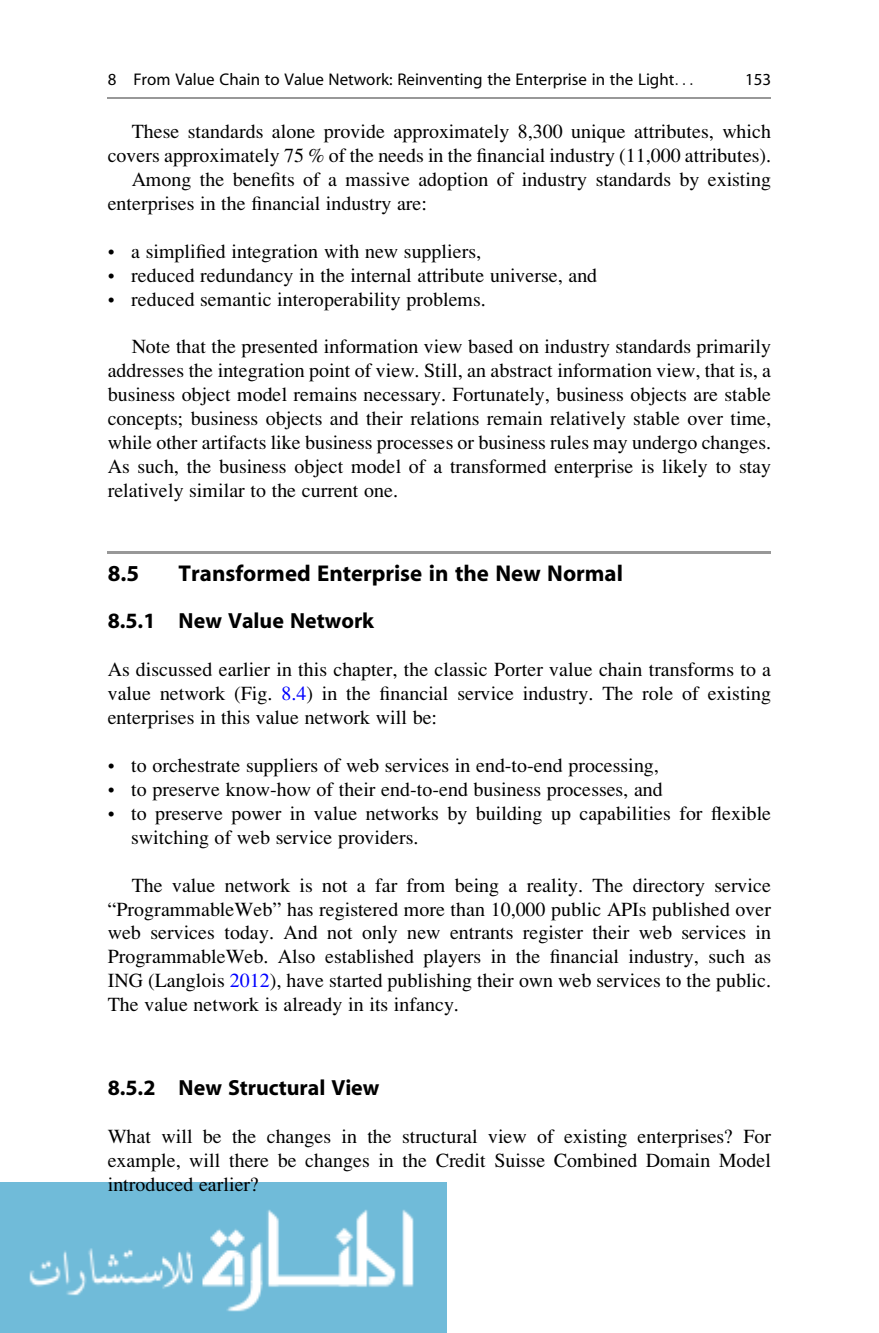
<style>
.page{position:relative;width:879px;height:1333px;background:#fff}
.page>*{position:absolute;margin:0;border:0;box-sizing:border-box;transform-origin:0 0}
.t1{font:23px "Mqwnrb Jtmpvd Vvvnfb Adv P4 A07 FF";color:#000}
.t2{font:22px "Mqwnrb Jtmpvd Vvvnfb Adv P4 A07 FF";color:#000}
.t3{font:20px/24px "Rcqypt Ygkfkn Fkplxn Adv P6975";color:#000;text-align:justify}
.t4{font:17px "Gdjbcv Sjdlfc Cssbnq Adv P49 E930";color:#000}
.s1{font-family:"Mxrlll Klwyqk Kplmyl Adv P4 C4 E59"}
.s2{color:#00f}
</style>
<div class="page">
<img style="left:0;top:1182px;width:446px;height:150px">
<hr style="left:108px;top:551px;width:663px;height:2px;background:#989898">
<hr style="left:108px;top:96px;width:663px;height:2px;background:#989898">
<p class="t4" style="left:108px;top:69px;width:587px">8 From Value Chain to Value Network: Reinventing the Enterprise in the Light<span class="s1">. . .</span></p>
<p class="t4" style="left:745px;top:69px;width:27px">153</p>
<p class="t3" style="left:132px;top:121px;width:641px">These standards alone provide approximately 8,300 unique attributes, which</p>
<p class="t3" style="left:108px;top:145px;width:665px">covers approximately 75 % of the needs in the financial industry (11,000 attributes).</p>
<p class="t3" style="left:132px;top:169px;width:641px">Among the benefits of a massive adoption of industry standards by existing</p>
<p class="t3" style="left:108px;top:193px;width:321px">enterprises in the financial industry are:</p>
<p class="t3" style="left:108px;top:241px;width:375px">• a simplified integration with new suppliers,</p>
<p class="t3" style="left:108px;top:265px;width:491px">• reduced redundancy in the internal attribute universe, and</p>
<p class="t3" style="left:108px;top:289px;width:380px">• reduced semantic interoperability problems.</p>
<p class="t3" style="left:108px;top:337px;width:665px;text-indent:24px">Note that the presented information view based on industry standards primarily addresses the integration point of view. Still, an abstract information view, that is, a business object model remains necessary. Fortunately, business objects are stable concepts; business objects and their relations remain relatively stable over time, while other artifacts like business processes or business rules may undergo changes.<br>As such, the business object model of a transformed enterprise is likely to stay relatively similar to the current one.</p>
<p class="t1" style="left:108px;top:564px;width:33px">8.5</p>
<p class="t1" style="left:179px;top:564px;width:446px">Transformed Enterprise in the New Normal</p>
<p class="t2" style="left:108px;top:613px;width:268px">8.5.1 New Value Network</p>
<p class="t3" style="left:108px;top:659px;width:665px">As discussed earlier in this chapter, the classic Porter value chain transforms to a value network (Fig. <span class="s2">8.4</span>) in the financial service industry. The role of existing enterprises in this value network will be:</p>
<p class="t3" style="left:108px;top:755px;width:553px">• to orchestrate suppliers of web services in end-to-end processing,</p>
<p class="t3" style="left:108px;top:779px;width:556px">• to preserve know-how of their end-to-end business processes, and</p>
<p class="t3" style="left:131px;top:803px;width:641px;text-indent:-23px">• to preserve power in value networks by building up capabilities for flexible switching of web service providers.</p>
<p class="t3" style="left:108px;top:875px;width:665px;text-indent:24px">The value network is not a far from being a reality. The directory service “ProgrammableWeb” has registered more than 10,000 public APIs published over web services today. And not only new entrants register their web services in ProgrammableWeb. Also established players in the financial industry, such as ING (Langlois <span class="s2">2012</span>), have started publishing their own web services to the public.<br>The value network is already in its infancy.</p>
<p class="t2" style="left:108px;top:1079px;width:273px">8.5.2 New Structural View</p>
<p class="t3" style="left:108px;top:1126px;width:665px">What will be the changes in the structural view of existing enterprises? For example, will there be changes in the Credit Suisse Combined Domain Model introduced earlier?</p>
</div>
